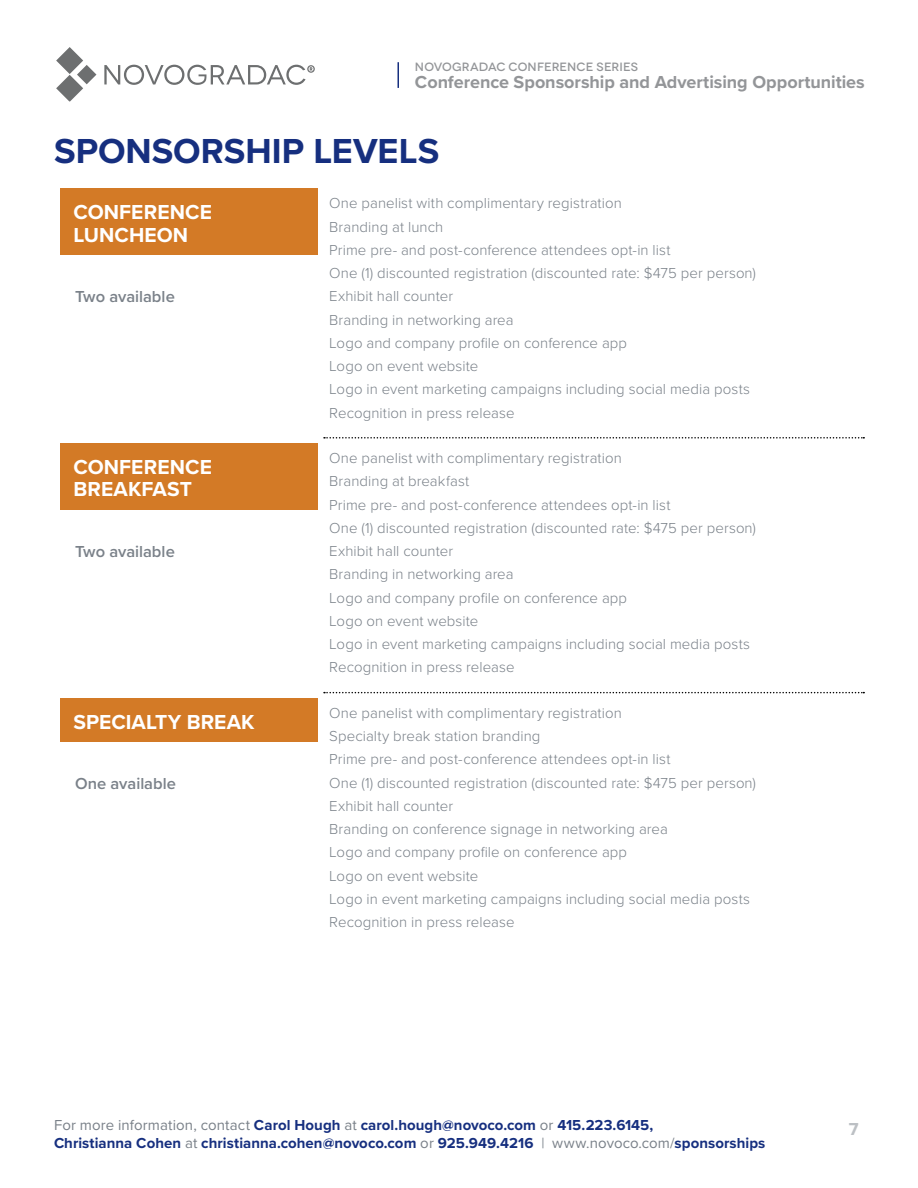
<style>
.page{position:relative;width:918px;height:1188px;background:#fff}
.page>*{position:absolute;margin:0;border:0;box-sizing:border-box;transform-origin:0 0}
.t1{font:700 36px "Proxima Nova";color:#162f7f}
.t2{font:700 21px/22.5px "Proxima Nova";letter-spacing:.005em;color:#fff}
.t3{font:700 18px "Proxima Nova";color:#939598}
.t4{font:700 18px "Proxima Nova";color:#bcc0c4}
.t5{font:600 16.5px "Proxima Nova";color:#7a8189}
.t6{font:300 15px/23.2px "Proxima Nova";letter-spacing:.005em;color:#7a8189}
.t7{font:700 15px/18px "Proxima Nova";letter-spacing:.005em;color:#162f7f}
.t8{font:500 12px "Novecentowide";letter-spacing:.01em;color:#939598}
.s1{font-weight:400;color:#7a8189}
</style>
<div class="page">
<svg style="left:56px;top:47px;width:40px;height:54px"></svg>
<svg style="left:104px;top:65px;width:211px;height:20px"></svg>
<svg style="left:398px;top:62px;width:1px;height:26px"></svg>
<svg style="left:324px;top:692px;width:540px;height:1px"></svg>
<svg style="left:324px;top:437px;width:540px;height:2px"></svg>
<div style="left:60px;top:189px;width:258px;height:66px;background:#d37a26"></div>
<div style="left:60px;top:444px;width:258px;height:66px;background:#d37a26"></div>
<div style="left:60px;top:699px;width:258px;height:43px;background:#d37a26"></div>
<p class="t8" style="left:415px;top:59px;width:224px">NOVOGRADAC CONFERENCE SERIES</p>
<p class="t3" style="left:415px;top:69px;width:451px">Conference Sponsorship and Advertising Opportunities</p>
<h1 class="t1" style="left:54px;top:125px;width:387px">SPONSORSHIP LEVELS</h1>
<h2 class="t2" style="left:74px;top:200px;width:140px">CONFERENCE<br>LUNCHEON</h2>
<p class="t5" style="left:75px;top:284px;width:101px">Two available</p>
<h2 class="t2" style="left:74px;top:455px;width:140px">CONFERENCE<br>BREAKFAST</h2>
<p class="t5" style="left:75px;top:539px;width:101px">Two available</p>
<h2 class="t2" style="left:74px;top:710px;width:183px">SPECIALTY BREAK</h2>
<p class="t5" style="left:75px;top:772px;width:103px">One available</p>
<p class="t6" style="left:329px;top:191px;width:428px">One panelist with complimentary registration<br>Branding at lunch<br>Prime pre- and post-conference attendees opt-in list<br>One (1) discounted registration (discounted rate: $475 per person)<br>Exhibit hall counter<br>Branding in networking area<br>Logo and company profile on conference app<br>Logo on event website<br>Logo in event marketing campaigns including social media posts Recognition in press release</p>
<p class="t6" style="left:329px;top:446px;width:428px">One panelist with complimentary registration<br>Branding at breakfast<br>Prime pre- and post-conference attendees opt-in list<br>One (1) discounted registration (discounted rate: $475 per person)<br>Exhibit hall counter<br>Branding in networking area<br>Logo and company profile on conference app<br>Logo on event website<br>Logo in event marketing campaigns including social media posts Recognition in press release</p>
<p class="t6" style="left:329px;top:701px;width:428px">One panelist with complimentary registration<br>Specialty break station branding<br>Prime pre- and post-conference attendees opt-in list<br>One (1) discounted registration (discounted rate: $475 per person)<br>Exhibit hall counter<br>Branding on conference signage in networking area<br>Logo and company profile on conference app<br>Logo on event website<br>Logo in event marketing campaigns including social media posts Recognition in press release</p>
<p class="t7" style="left:54px;top:1115px;width:713px"><span class="s1">For more information, contact</span> Carol Hough <span class="s1">at</span> carol.hough@novoco.com <span class="s1">or</span> 415.223.6145,<br>Christianna Cohen <span class="s1">at</span> christianna.cohen@novoco.com <span class="s1">or</span> 925.949.4216 <span class="s1">| www.novoco.com/</span>sponsorships</p>
<p class="t4" style="left:849px;top:1115px;width:11px">7</p>
</div>
